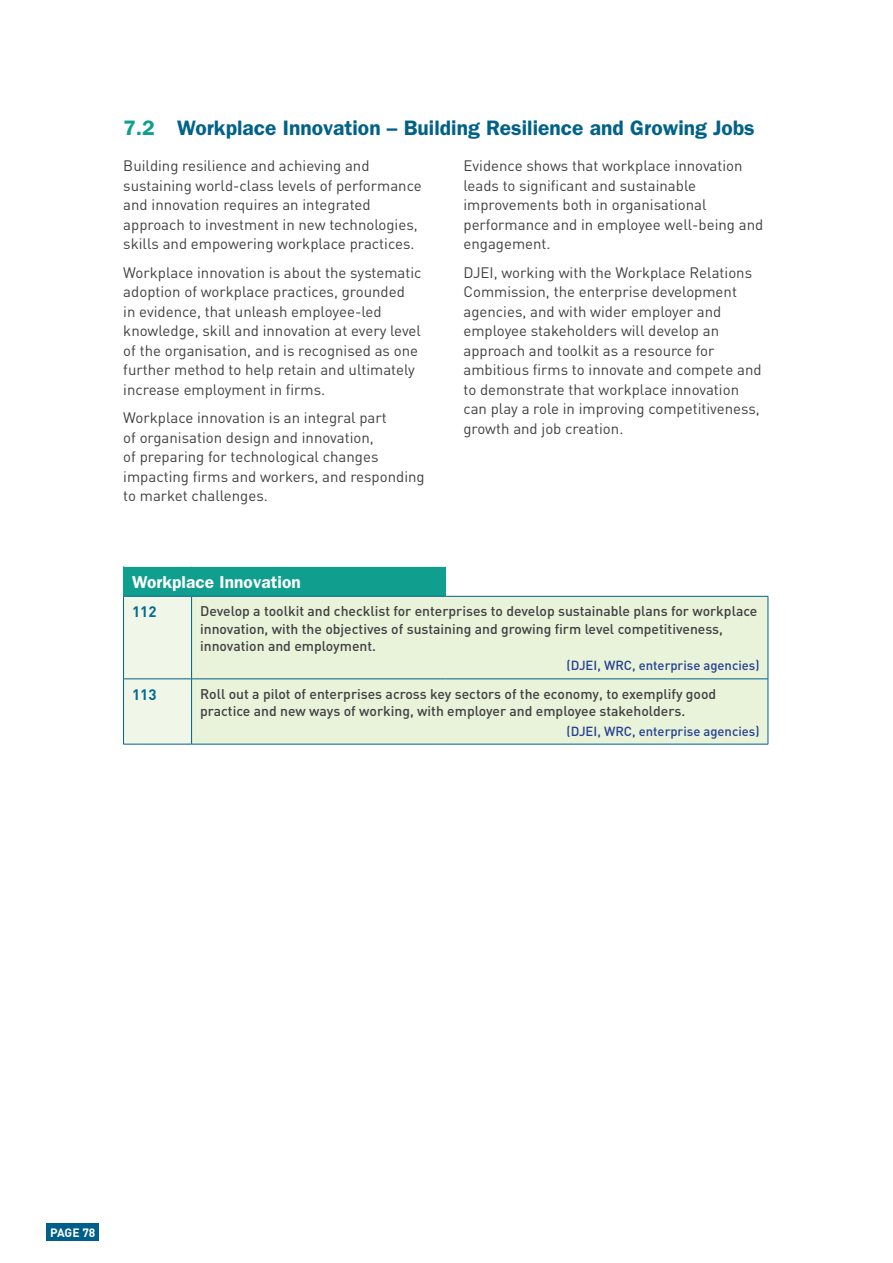
<style>
.page{position:relative;width:893px;height:1263px;background:#fff}
.page>*{position:absolute;margin:0;border:0;box-sizing:border-box;transform-origin:0 0}
.t1{font:600 21px "Franklin Gothic";color:#006289}
.t2{font:600 17.25px "Franklin Gothic";letter-spacing:.005em;color:#fff}
.t3{font:15px/19.5px "DIN";color:#414042}
.t4{font:700 15px "DIN";color:#006c91}
.t5{font:500 13.95px/17.2px "DIN";color:#414042}
.t6{font:500 13.05px "DIN";color:#25408f}
.t7{font:700 12px "DIN";letter-spacing:-.005em;color:#fff}
.s1{color:#109e8f}
</style>
<div class="page">
<div style="left:46px;top:1224px;width:53px;height:17px;background:#005e8b"></div>
<div style="left:124px;top:566px;width:322px;height:30px;background:#109e8f"></div>
<div style="left:192px;top:597px;width:576px;height:147px;background:#e9f3da"></div>
<hr style="left:192px;top:679px;width:254px;height:1px;background:#006289">
<hr style="left:446px;top:679px;width:322px;height:1px;background:#006289">
<hr style="left:123px;top:566px;width:69px;height:1px;background:#fff">
<hr style="left:192px;top:566px;width:254px;height:1px;background:#fff">
<svg style="left:123px;top:567px;width:69px;height:177px"></svg>
<hr style="left:192px;top:596px;width:254px;height:1px;background:#006289">
<hr style="left:768px;top:596px;width:1px;height:83px;background:#006289">
<hr style="left:768px;top:679px;width:1px;height:65px;background:#006289">
<hr style="left:192px;top:744px;width:254px;height:1px;background:#006289">
<hr style="left:446px;top:744px;width:322px;height:1px;background:#006289">
<hr style="left:446px;top:596px;width:322px;height:1px;background:#006289">
<hr style="left:123px;top:596px;width:69px;height:1px;background:#006289">
<hr style="left:123px;top:596px;width:1px;height:83px;background:#006289">
<hr style="left:191px;top:596px;width:1px;height:83px;background:#006289">
<hr style="left:123px;top:679px;width:1px;height:65px;background:#006289">
<hr style="left:191px;top:679px;width:1px;height:65px;background:#006289">
<hr style="left:123px;top:744px;width:69px;height:1px;background:#006289">
<h1 class="t1" style="left:123px;top:115px;width:633px"><span class="s1">7.2</span> Workplace Innovation – Building Resilience and Growing Jobs</h1>
<p class="t3" style="left:123px;top:156px;width:300px">Building resilience and achieving and sustaining world-class levels of performance and innovation requires an integrated approach to investment in new technologies, skills and empowering workplace practices.</p>
<p class="t3" style="left:123px;top:262px;width:300px">Workplace innovation is about the systematic adoption of workplace practices, grounded<br>in evidence, that unleash employee-led knowledge, skill and innovation at every level of the organisation, and is recognised as one further method to help retain and ultimately increase employment in firms.</p>
<p class="t3" style="left:123px;top:408px;width:303px">Workplace innovation is an integral part<br>of organisation design and innovation,<br>of preparing for technological changes impacting firms and workers, and responding to market challenges.</p>
<p class="t3" style="left:463px;top:156px;width:301px">Evidence shows that workplace innovation leads to significant and sustainable improvements both in organisational performance and in employee well-being and engagement.</p>
<p class="t3" style="left:463px;top:262px;width:300px">DJEI, working with the Workplace Relations Commission, the enterprise development agencies, and with wider employer and employee stakeholders will develop an approach and toolkit as a resource for ambitious firms to innovate and compete and to demonstrate that workplace innovation can play a role in improving competitiveness, growth and job creation.</p>
<p class="t2" style="left:132px;top:572px;width:170px">Workplace Innovation</p>
<p class="t4" style="left:132px;top:602px;width:26px">112</p>
<p class="t5" style="left:200px;top:602px;width:559px">Develop a toolkit and checklist for enterprises to develop sustainable plans for workplace innovation, with the objectives of sustaining and growing firm level competitiveness, innovation and employment.</p>
<p class="t6" style="left:567px;top:657px;width:194px">(DJEI, WRC, enterprise agencies)</p>
<p class="t4" style="left:132px;top:685px;width:26px">113</p>
<p class="t5" style="left:200px;top:685px;width:518px">Roll out a pilot of enterprises across key sectors of the economy, to exemplify good practice and new ways of working, with employer and employee stakeholders.</p>
<p class="t6" style="left:567px;top:722px;width:194px">(DJEI, WRC, enterprise agencies)</p>
<p class="t7" style="left:50px;top:1224px;width:47px">PAGE 78</p>
</div>
